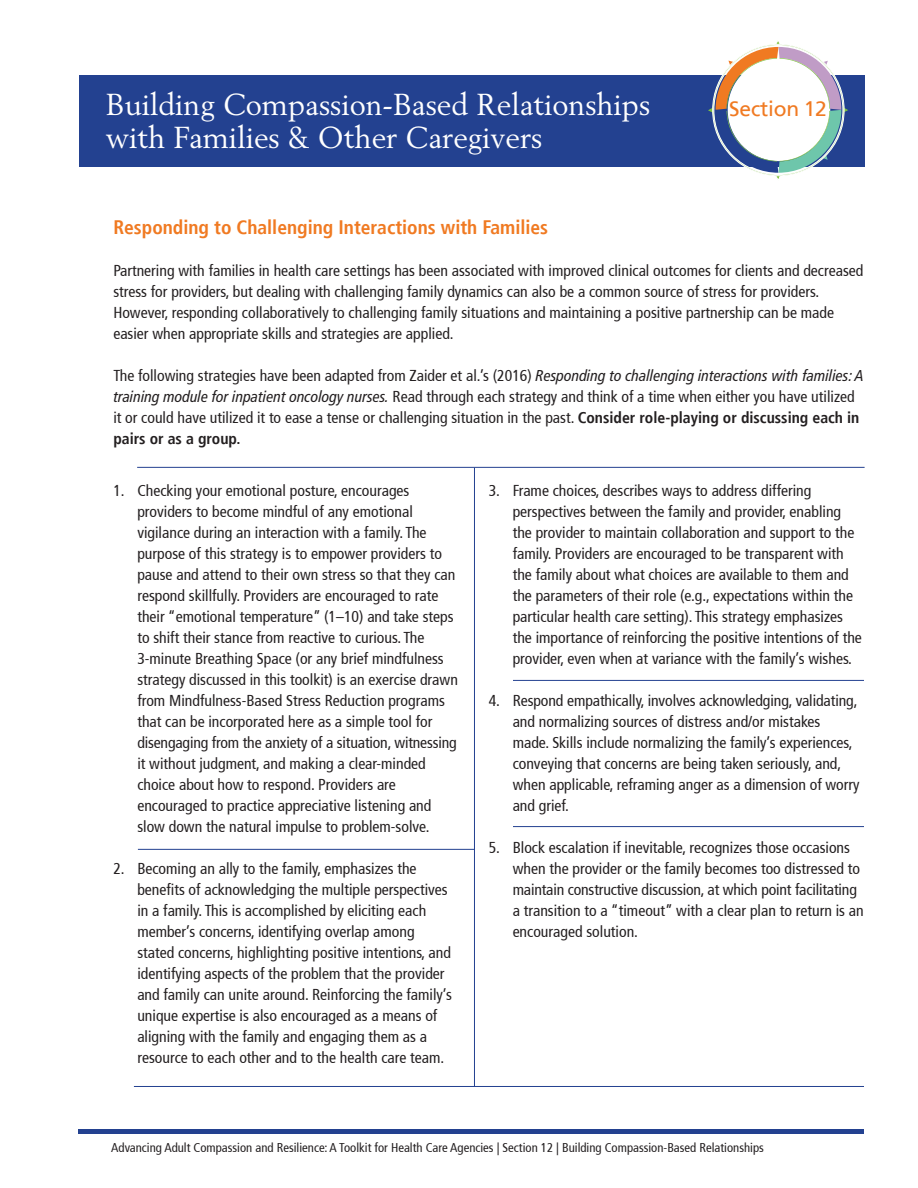
<style>
.page{position:relative;width:918px;height:1188px;background:#fff}
.page>*{position:absolute;margin:0;border:0;box-sizing:border-box;transform-origin:0 0}
.t1{font:30px "Berling";color:#fff}
.t2{font:21px "Frutiger";letter-spacing:-.01em;color:#f07a22}
.t3{font:700 condensed 19.5px "Frutiger";color:#f07a22}
.t4{font:condensed 15.75px/21px "Frutiger";color:#231f20}
.t5{font:condensed 12.75px "Frutiger";color:#231f20}
.s1{font-family:"Frutiger LT Pro";font-style:italic}
.s2{font-weight:700}
</style>
<div class="page">
<hr style="left:79px;top:1130px;width:785px;height:4px;background:#234190">
<hr style="left:474px;top:468px;width:1px;height:618px;background:#234190">
<hr style="left:137px;top:467px;width:728px;height:1px;background:#234190">
<hr style="left:138px;top:849px;width:337px;height:1px;background:#234190">
<hr style="left:513px;top:680px;width:351px;height:1px;background:#234190">
<hr style="left:513px;top:826px;width:351px;height:1px;background:#234190">
<div style="left:79px;top:75px;width:786px;height:91px;background:#234190"></div>
<svg style="left:708px;top:41px;width:140px;height:138px"></svg>
<hr style="left:134px;top:1086px;width:730px;height:1px;background:#234190">
<p class="t1" style="left:106px;top:86px;width:546px">Building Compassion-Based Relationships</p>
<p class="t1" style="left:106px;top:119px;width:438px">with Families &amp; Other Caregivers</p>
<p class="t2" style="left:729px;top:99px;width:99px">Section 12</p>
<p class="t3" style="left:113px;top:219px;width:436px">Responding to Challenging Interactions with Families</p>
<p class="t4" style="left:113px;top:262px;width:752px">Partnering with families in health care settings has been associated with improved clinical outcomes for clients and decreased stress for providers, but dealing with challenging family dynamics can also be a common source of stress for providers.</p>
<p class="t4" style="left:113px;top:304px;width:722px">However, responding collaboratively to challenging family situations and maintaining a positive partnership can be made easier when appropriate skills and strategies are applied.</p>
<p class="t4" style="left:113px;top:367px;width:752px">The following strategies have been adapted from Zaider et al.’s (2016) <span class="s1">Responding to challenging interactions with families: A training module for inpatient oncology nurses.</span> Read through each strategy and think of a time when either you have utilized it or could have utilized it to ease a tense or challenging situation in the past. <span class="s2">Consider role-playing or discussing each in pairs or as a group.</span></p>
<p class="t4" style="left:113px;top:481px;width:298px">1. Checking your emotional posture, encourages</p>
<p class="t4" style="left:137px;top:502px;width:322px">providers to become mindful of any emotional vigilance during an interaction with a family. The purpose of this strategy is to empower providers to pause and attend to their own stress so that they can respond skillfully. Providers are encouraged to rate their “emotional temperature” (1–10) and take steps to shift their stance from reactive to curious. The 3-minute Breathing Space (or any brief mindfulness strategy discussed in this toolkit) is an exercise drawn from Mindfulness-Based Stress Reduction programs that can be incorporated here as a simple tool for</p>
<p class="t4" style="left:137px;top:733px;width:321px">disengaging from the anxiety of a situation, witnessing</p>
<p class="t4" style="left:137px;top:754px;width:290px">it without judgment, and making a clear-minded choice about how to respond. Providers are</p>
<p class="t4" style="left:137px;top:796px;width:296px">encouraged to practice appreciative listening and slow down the natural impulse to problem-solve.</p>
<p class="t4" style="left:113px;top:859px;width:305px">2. Becoming an ally to the family, emphasizes the</p>
<p class="t4" style="left:137px;top:880px;width:312px">benefits of acknowledging the multiple perspectives</p>
<p class="t4" style="left:137px;top:901px;width:316px">in a family. This is accomplished by eliciting each member’s concerns, identifying overlap among stated concerns, highlighting positive intentions, and identifying aspects of the problem that the provider and family can unite around. Reinforcing the family’s unique expertise is also encouraged as a means of aligning with the family and engaging them as a resource to each other and to the health care team.</p>
<p class="t4" style="left:513px;top:481px;width:351px;text-indent:-24px">3. Frame choices, describes ways to address differing perspectives between the family and provider, enabling the provider to maintain collaboration and support to the family. Providers are encouraged to be transparent with the family about what choices are available to them and the parameters of their role (e.g., expectations within the particular health care setting). This strategy emphasizes the importance of reinforcing the positive intentions of the provider, even when at variance with the family’s wishes.</p>
<p class="t4" style="left:513px;top:691px;width:346px;text-indent:-24px">4. Respond empathically, involves acknowledging, validating, and normalizing sources of distress and/or mistakes</p>
<p class="t4" style="left:513px;top:733px;width:348px">made. Skills include normalizing the family’s experiences, conveying that concerns are being taken seriously, and, when applicable, reframing anger as a dimension of worry and grief.</p>
<p class="t4" style="left:513px;top:838px;width:353px;text-indent:-24px">5. Block escalation if inevitable, recognizes those occasions when the provider or the family becomes too distressed to maintain constructive discussion, at which point facilitating a transition to a “timeout” with a clear plan to return is an encouraged solution.</p>
<p class="t5" style="left:111px;top:1142px;width:654px">Advancing Adult Compassion and Resilience: A Toolkit for Health Care Agencies | Section 12 | Building Compassion-Based Relationships</p>
</div>
